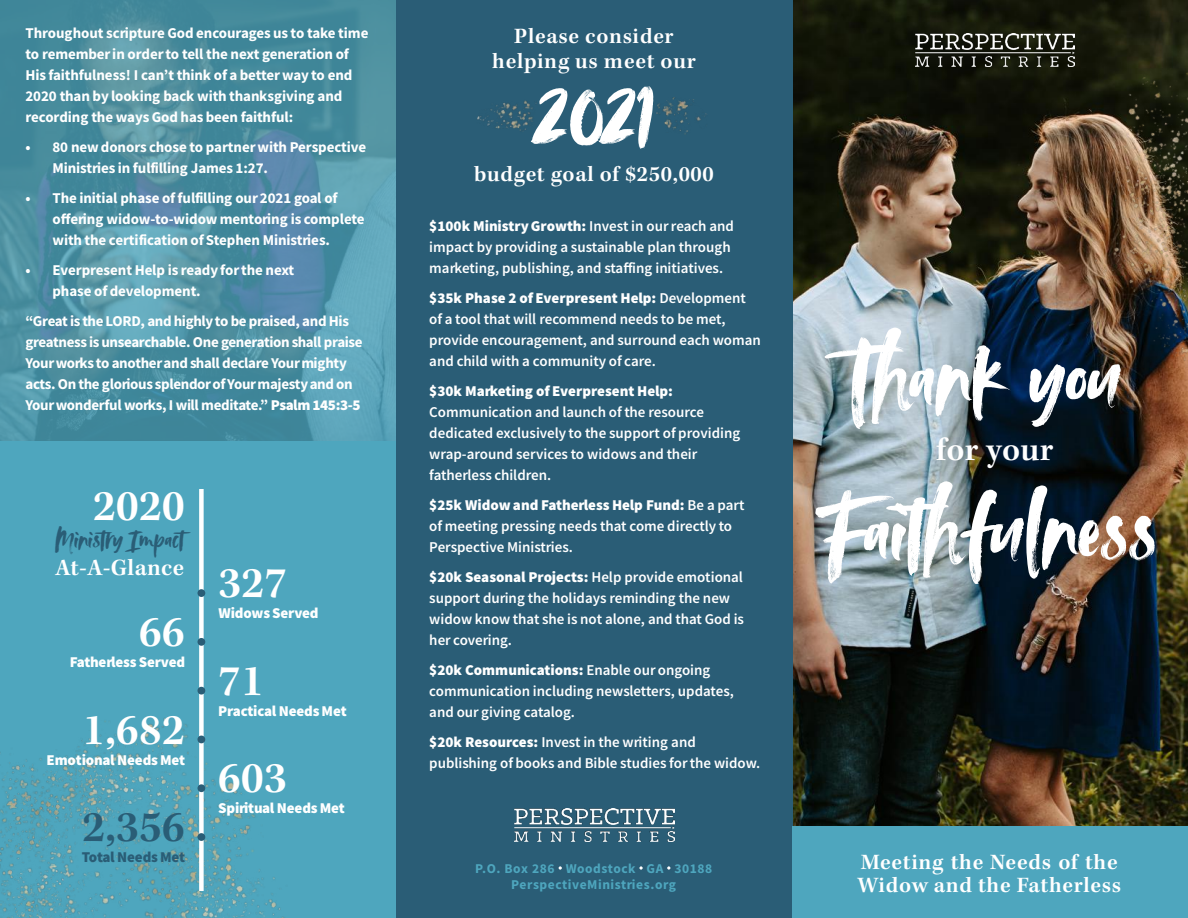
<style>
.page{position:relative;width:1188px;height:918px;background:#fff}
.page>*{position:absolute;margin:0;border:0;box-sizing:border-box;transform-origin:0 0}
.t1{font:105px "Avallon";letter-spacing:-.01em;color:#fff}
.t2{font:600 45px "Kepler Std";letter-spacing:.01em;color:#fff}
.t3{font:600 45px "Kepler Std";color:#2a5d76}
.t4{font:600 33.75px "Kepler Std";letter-spacing:.01em;color:#fff}
.t5{font:28.8px "Avallon";letter-spacing:-.01em;color:#2a5d76}
.t6{font:600 24px "Kepler Std";letter-spacing:.015em;color:#fff}
.t7{font:600 22.5px/22.2px "Kepler Std";letter-spacing:.03em;color:#fff}
.t8{font:15px/21px "Source Sans Variable";letter-spacing:.035em;color:#fff}
.t9{font:15px "Source Sans Variable";letter-spacing:.03em;color:#2a5d76}
.t10{font:13.5px/16.2px "Source Sans Variable";letter-spacing:.085em;color:#4ea6be;text-align:center}
</style>
<div class="page">
<div style="left:0;top:441px;width:396px;height:477px;background:#4ea6be"></div>
<img style="left:792px;top:0;width:396px;height:827px">
<div style="left:396px;top:0;width:396px;height:918px;background:#2a5d76"></div>
<div style="left:792px;top:827px;width:396px;height:91px;background:#4ea6be"></div>
<img style="left:0;top:688px;width:284px;height:230px">
<img style="left:1003px;top:0;width:185px;height:375px">
<img style="left:915px;top:33px;width:160px;height:33px">
<img style="left:515px;top:809px;width:159px;height:33px">
<svg style="left:559px;top:866px;width:3px;height:4px"></svg>
<svg style="left:639px;top:866px;width:4px;height:4px"></svg>
<svg style="left:667px;top:866px;width:3px;height:4px"></svg>
<svg style="left:477px;top:100px;width:60px;height:31px"></svg>
<svg style="left:656px;top:97px;width:51px;height:37px"></svg>
<div style="left:199px;top:489px;width:5px;height:402px;background:#fff"></div>
<div style="left:198px;top:589px;width:7px;height:8px;background:#2a5d76;border-radius:50%"></div>
<div style="left:198px;top:638px;width:7px;height:8px;background:#2a5d76;border-radius:50%"></div>
<div style="left:198px;top:687px;width:7px;height:8px;background:#2a5d76;border-radius:50%"></div>
<div style="left:198px;top:736px;width:7px;height:7px;background:#2a5d76;border-radius:50%"></div>
<div style="left:198px;top:784px;width:7px;height:8px;background:#2a5d76;border-radius:50%"></div>
<div style="left:198px;top:833px;width:7px;height:8px;background:#2a5d76;border-radius:50%"></div>
<svg style="left:0;top:0;width:396px;height:441px;background:#4d90a3"></svg>
<p class="t8" style="left:25px;top:23px;width:344px">Throughout scripture God encourages us to take time to remember in order to tell the next generation of His faithfulness! I can’t think of a better way to end 2020 than by looking back with thanksgiving and recording the ways God has been faithful:</p>
<p class="t8" style="left:52px;top:137px;width:315px;text-indent:-27px">• 80 new donors chose to partner with Perspective<br>Ministries in fulfilling James 1:27.</p>
<p class="t8" style="left:52px;top:188px;width:313px;text-indent:-27px">• The initial phase of fulfilling our 2021 goal of offering widow-to-widow mentoring is complete with the certification of Stephen Ministries.</p>
<p class="t8" style="left:52px;top:260px;width:242px;text-indent:-27px">• Everpresent Help is ready for the next phase of development.</p>
<p class="t8" style="left:25px;top:311px;width:338px">“ Great is the LORD, and highly to be praised, and His greatness is unsearchable. One generation shall praise Your works to another and shall declare Your mighty acts. On the glorious splendor of Your majesty and on Your wonderful works, I will meditate.” Psalm 145:3-5</p>
<h2 class="t2" style="left:93px;top:481px;width:93px">2020</h2>
<h3 class="t6" style="left:55px;top:554px;width:130px">At-A-Glance</h3>
<h3 class="t5" style="left:55px;top:520px;width:131px">Ministry Impact</h3>
<h2 class="t2" style="left:139px;top:606px;width:47px">66</h2>
<p class="t8" style="left:70px;top:652px;width:116px">Fatherless Served</p>
<h2 class="t2" style="left:82px;top:704px;width:104px">1,682</h2>
<p class="t8" style="left:47px;top:749px;width:139px">Emotional Needs Met</p>
<h2 class="t3" style="left:82px;top:802px;width:104px">2,356</h2>
<p class="t9" style="left:82px;top:848px;width:103px">Total Needs Met</p>
<h2 class="t2" style="left:219px;top:558px;width:70px">327</h2>
<p class="t8" style="left:219px;top:603px;width:101px">Widows Served</p>
<h2 class="t2" style="left:218px;top:655px;width:47px">71</h2>
<p class="t8" style="left:218px;top:700px;width:128px">Practical Needs Met</p>
<h2 class="t2" style="left:218px;top:753px;width:70px">603</h2>
<p class="t8" style="left:218px;top:798px;width:127px">Spiritual Needs Met</p>
<h3 class="t7" style="left:492px;top:24px;width:205px;line-height:25.2px;text-align:center">Please consider helping us meet our</h3>
<h1 class="t1" style="left:536px;top:42px;width:121px">2021</h1>
<h3 class="t7" style="left:474px;top:164px;width:241px">budget goal of $250,000</h3>
<p class="t8" style="left:429px;top:216px;width:306px">$100k Ministry Growth: Invest in our reach and impact by providing a sustainable plan through marketing, publishing, and staffing initiatives.</p>
<p class="t8" style="left:429px;top:288px;width:333px">$35k Phase 2 of Everpresent Help: Development of a tool that will recommend needs to be met, provide encouragement, and surround each woman and child with a community of care.</p>
<p class="t8" style="left:429px;top:381px;width:312px">$30k Marketing of Everpresent Help:<br>Communication and launch of the resource dedicated exclusively to the support of providing wrap-around services to widows and their fatherless children.</p>
<p class="t8" style="left:429px;top:495px;width:316px">$25k Widow and Fatherless Help Fund: Be a part of meeting pressing needs that come directly to<br>Perspective Ministries.</p>
<p class="t8" style="left:429px;top:567px;width:316px">$20k Seasonal Projects: Help provide emotional support during the holidays reminding the new widow know that she is not alone, and that God is her covering.</p>
<p class="t8" style="left:429px;top:660px;width:305px">$20k Communications: Enable our ongoing communication including newsletters, updates, and our giving catalog.</p>
<p class="t8" style="left:429px;top:732px;width:331px">$20k Resources: Invest in the writing and publishing of books and Bible studies for the widow.</p>
<p class="t10" style="left:475px;top:860px;width:238px">P.O. Box 286 Woodstock GA 30188<br>PerspectiveMinistries.org</p>
<h1 class="t1" style="left:847px;top:307px;width:275px">Thank you</h1>
<h3 class="t4" style="left:936px;top:431px;width:119px">for your</h3>
<h1 class="t1" style="left:821px;top:461px;width:337px">Faithfulness</h1>
<h3 class="t7" style="left:858px;top:852px;width:265px">Meeting the Needs of the<br>Widow and the Fatherless</h3>
</div>
